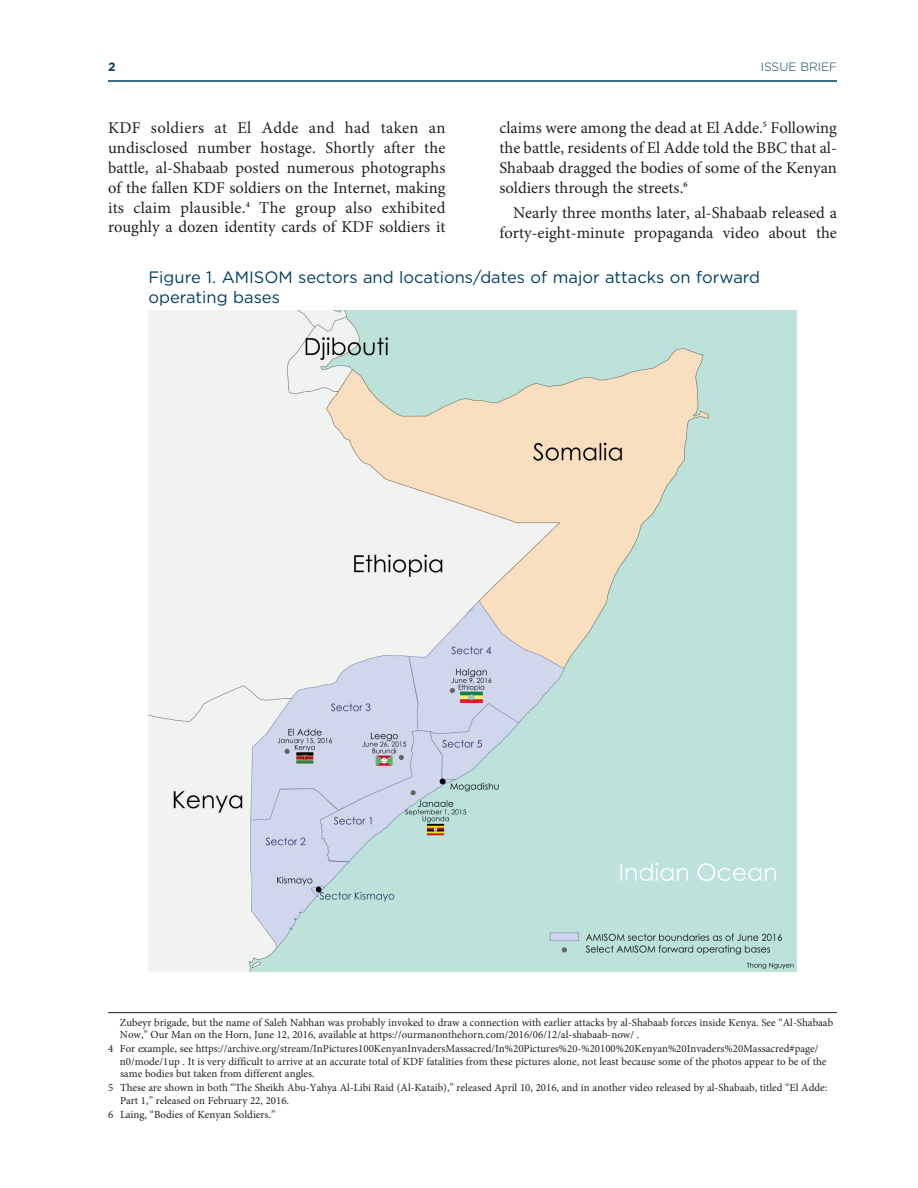
<style>
.page{position:relative;width:918px;height:1188px;background:#fff}
.page>*{position:absolute;margin:0;border:0;box-sizing:border-box;transform-origin:0 0}
.t1{font:16.5px/19.8px "Minion Pro";color:#231f20;text-align:justify}
.t2{font:16.5px/19.8px "Gotham";color:#003f61}
.t3{font:300 12px "Gotham";color:#003f61}
.t4{font:700 12px "Gotham";color:#003f61}
.t5{font:10.8px/12.3px "Minion Pro";color:#231f20}
</style>
<div class="page">
<hr style="left:108px;top:80px;width:729px;height:2px;background:#003f61">
<hr style="left:108px;top:1012px;width:729px;height:1px;background:#231f20">
<img style="left:148px;top:310px;width:649px;height:662px">
<p class="t4" style="left:108px;top:59px;width:9px">2</p>
<p class="t3" style="left:761px;top:59px;width:78px">ISSUE BRIEF</p>
<p class="t1" style="left:108px;top:120px;width:339px">KDF soldiers at El Adde and had taken an undisclosed number hostage. Shortly after the battle, al-Shabaab posted numerous photographs of the fallen KDF soldiers on the Internet, making its claim plausible.<sup>4</sup> The group also exhibited roughly a dozen identity cards of KDF soldiers it</p>
<h1 class="t1" style="left:500px;top:120px;width:339px">claims were among the dead at El Adde.<sup>5</sup> Following the battle, residents of El Adde told the BBC that al-Shabaab dragged the bodies of some of the Kenyan soldiers through the streets.<sup>6</sup></h1>
<h1 class="t1" style="left:500px;top:204px;width:339px;text-align:right">Nearly three months later, al-Shabaab released a forty-eight-minute propaganda video about the</h1>
<h1 class="t2" style="left:148px;top:268px;width:613px">Figure 1. AMISOM sectors and locations/dates of major attacks on forward operating bases</h1>
<p class="t5" style="left:120px;top:1017px;width:715px">Zubeyr brigade, but the name of Saleh Nabhan was probably invoked to draw a connection with earlier attacks by al-Shabaab forces inside Kenya. See “Al-Shabaab<br>Now,” Our Man on the Horn, June 12, 2016, available at https://ourmanonthehorn.com/2016/06/12/al-shabaab-now/ .</p>
<p class="t5" style="left:120px;top:1044px;width:708px;text-indent:-12px">4 For example, see https://archive.org/stream/InPictures100KenyanInvadersMassacred/In%20Pictures%20-%20100%20Kenyan%20Invaders%20Massacred#page/ n0/mode/1up . It is very difficult to arrive at an accurate total of KDF fatalities from these pictures alone, not least because some of the photos appear to be of the same bodies but taken from different angles.</p>
<p class="t5" style="left:120px;top:1083px;width:709px;text-indent:-12px">5 These are shown in both “The Sheikh Abu-Yahya Al-Libi Raid (Al-Kataib),” released April 10, 2016, and in another video released by al-Shabaab, titled “El Adde:<br>Part 1,” released on February 22, 2016.</p>
<p class="t5" style="left:108px;top:1109px;width:169px">6 Laing, “Bodies of Kenyan Soldiers.”</p>
</div>
